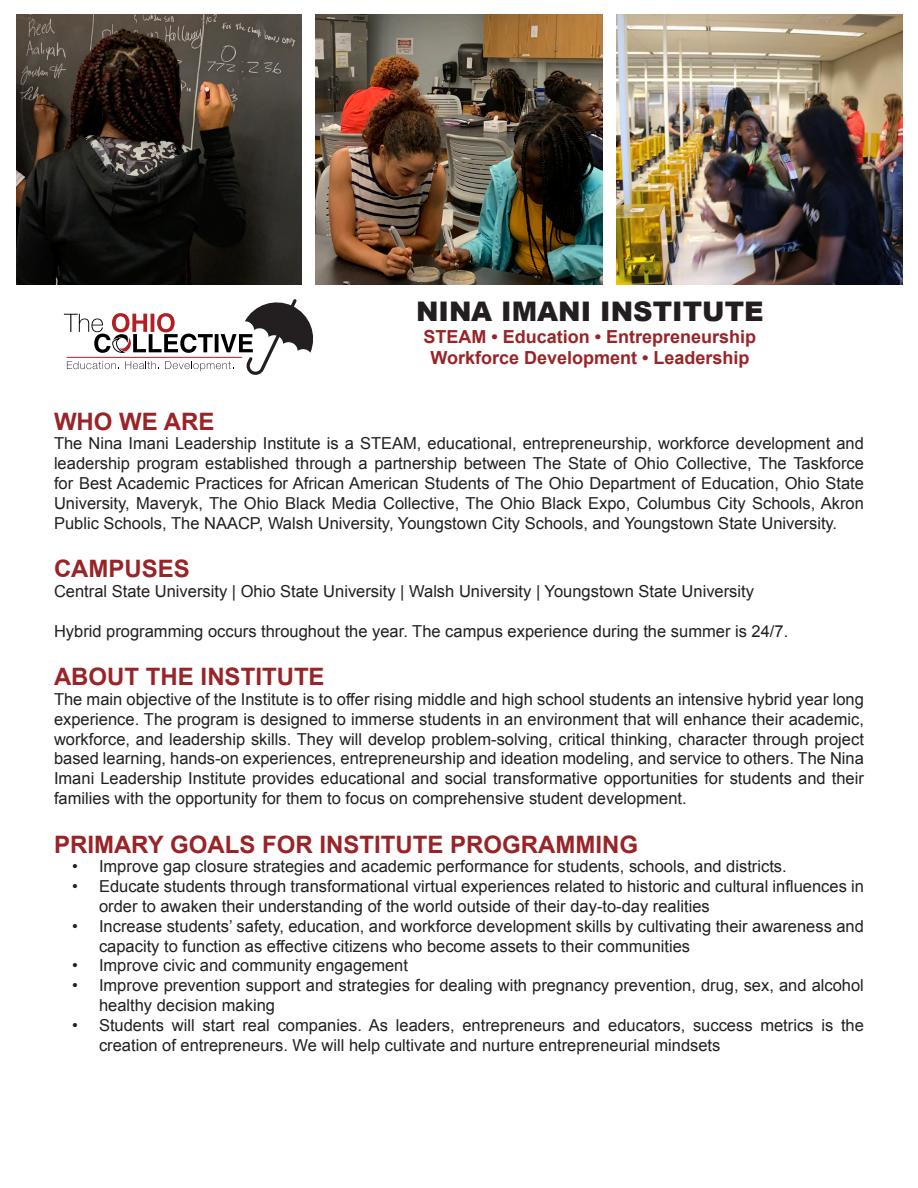
<style>
.page{position:relative;width:918px;height:1188px;background:#fff}
.page>*{position:absolute;margin:0;border:0;box-sizing:border-box;transform-origin:0 0}
.t1{font:900 27px "Arial";color:#231f20}
.Catagory_Heading{font:700 24px "Arial";color:#992428}
.Catagory_Heading-2{font:700 18px "Arial";color:#992428}
.t2{font:16.5px/19.8px "Arial";color:#231f20}
</style>
<div class="page">
<img style="left:16px;top:14px;width:286px;height:270px">
<img style="left:316px;top:14px;width:286px;height:270px">
<img style="left:616px;top:14px;width:287px;height:270px">
<svg style="left:64px;top:299px;width:249px;height:76px"></svg>
<hr style="left:67px;top:357px;width:175px;height:1px;background:#b21e22">
<p class="t1" style="left:416px;top:292px;width:349px">NINA IMANI INSTITUTE</p>
<p class="Catagory_Heading-2" style="left:424px;top:325px;width:334px">STEAM • Education • Entrepreneurship</p>
<p class="Catagory_Heading-2" style="left:430px;top:346px;width:321px">Workforce Development • Leadership</p>
<p class="Catagory_Heading" style="left:54px;top:405px;width:162px">WHO WE ARE</p>
<p class="t2" style="left:54px;top:434px;width:811px;text-align:justify">The Nina Imani Leadership Institute is a STEAM, educational, entrepreneurship, workforce development and leadership program established through a partnership between The State of Ohio Collective, The Taskforce for Best Academic Practices for African American Students of The Ohio Department of Education, Ohio State University, Maveryk, The Ohio Black Media Collective, The Ohio Black Expo, Columbus City Schools, Akron Public Schools, The NAACP, Walsh University, Youngstown City Schools, and Youngstown State University.</p>
<p class="Catagory_Heading" style="left:54px;top:553px;width:138px">CAMPUSES</p>
<p class="t2" style="left:54px;top:582px;width:702px">Central State University | Ohio State University | Walsh University | Youngstown State University</p>
<p class="t2" style="left:54px;top:621px;width:736px">Hybrid programming occurs throughout the year. The campus experience during the summer is 24/7.</p>
<p class="Catagory_Heading" style="left:54px;top:661px;width:272px">ABOUT THE INSTITUTE</p>
<p class="t2" style="left:54px;top:690px;width:811px;text-align:justify">The main objective of the Institute is to offer rising middle and high school students an intensive hybrid year long experience. The program is designed to immerse students in an environment that will enhance their academic, workforce, and leadership skills. They will develop problem-solving, critical thinking, character through project based learning, hands-on experiences, entrepreneurship and ideation modeling, and service to others. The Nina Imani Leadership Institute provides educational and social transformative opportunities for students and their families with the opportunity for them to focus on comprehensive student development.</p>
<p class="Catagory_Heading" style="left:54px;top:828px;width:586px">PRIMARY GOALS FOR INSTITUTE PROGRAMMING</p>
<p class="t2" style="left:72px;top:857px;width:716px">• Improve gap closure strategies and academic performance for students, schools, and districts.</p>
<p class="t2" style="left:99px;top:877px;width:766px;text-indent:-27px">• Educate students through transformational virtual experiences related to historic and cultural influences in order to awaken their understanding of the world outside of their day-to-day realities</p>
<p class="t2" style="left:99px;top:916px;width:766px;text-indent:-27px">• Increase students’ safety, education, and workforce development skills by cultivating their awareness and capacity to function as effective citizens who become assets to their communities</p>
<p class="t2" style="left:72px;top:956px;width:338px">• Improve civic and community engagement</p>
<p class="t2" style="left:99px;top:976px;width:766px;text-indent:-27px">• Improve prevention support and strategies for dealing with pregnancy prevention, drug, sex, and alcohol healthy decision making</p>
<p class="t2" style="left:99px;top:1015px;width:766px;text-indent:-27px">• Students will start real companies. As leaders, entrepreneurs and educators, success metrics is the creation of entrepreneurs. We will help cultivate and nurture entrepreneurial mindsets</p>
</div>
